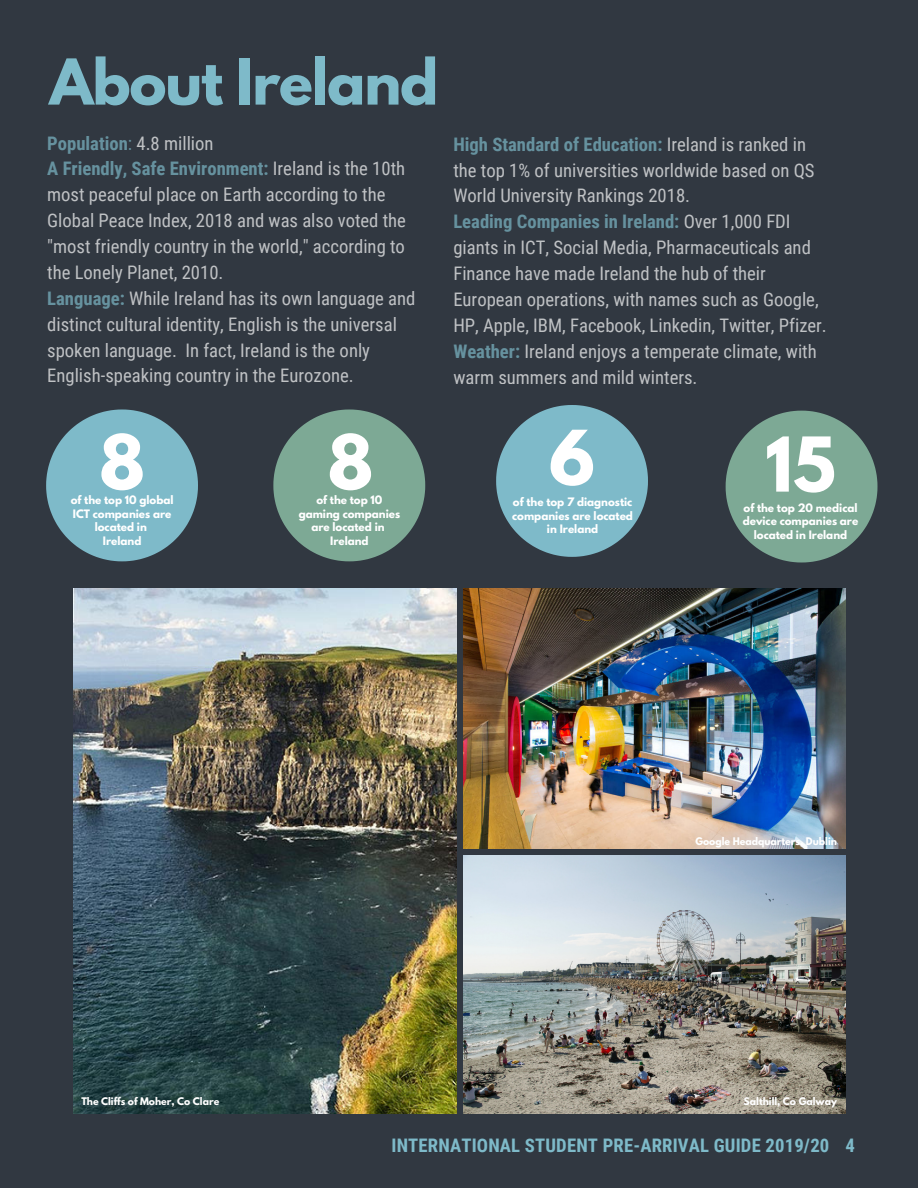
<style>
.page{position:relative;width:918px;height:1188px;background:#313841}
.page>*{position:absolute;margin:0;border:0;box-sizing:border-box;transform-origin:0 0}
.t1{font:700 66.9px "League Spartan";color:#fff}
.t2{font:700 55.95px "League Spartan";letter-spacing:-.02em;color:#7ebac9}
.t3{font:18.75px/25.8px "Roboto Condensed";color:#fff}
.t4{font:700 18.75px "Roboto Condensed";letter-spacing:.01em;color:#7ebac9}
.t5{font:700 10.35px/13.5px "League Spartan";color:#fff;text-align:center}
.t6{font:700 9.3px "League Spartan";color:#fff}
.s1{font-weight:700;color:#7ebac9}
.s2{color:#7ebac9}
</style>
<div class="page">
<img style="left:73px;top:588px;width:384px;height:526px">
<img style="left:464px;top:588px;width:382px;height:260px">
<img style="left:464px;top:855px;width:382px;height:259px">
<svg style="left:46px;top:410px;width:152px;height:151px"></svg>
<svg style="left:273px;top:410px;width:152px;height:151px"></svg>
<svg style="left:496px;top:405px;width:152px;height:152px"></svg>
<svg style="left:726px;top:411px;width:152px;height:151px"></svg>
<h2 class="t2" style="left:50px;top:54px;width:390px">About Ireland</h2>
<p class="t3" style="left:47px;top:130px;width:370px"><span class="s1">Population</span><span class="s2">:</span> 4.8 million<br><span class="s1">A Friendly, Safe Environment:</span> Ireland is the 10th most peaceful place on Earth according to the Global Peace Index, 2018 and was also voted the "most friendly country in the world," according to the Lonely Planet, 2010.<br><span class="s1">Language:</span> While Ireland has its own language and distinct cultural identity, English is the universal spoken language. In fact, Ireland is the only English-speaking country in the Eurozone.</p>
<p class="t3" style="left:453px;top:131px;width:375px"><span class="s1">High Standard of Education:</span> Ireland is ranked in the top 1% of universities worldwide based on QS World University Rankings 2018.<br><span class="s1">Leading Companies in Ireland:</span> Over 1,000 FDI giants in ICT, Social Media, Pharmaceuticals and Finance have made Ireland the hub of their European operations, with names such as Google, HP, Apple, IBM, Facebook, Linkedin, Twitter, Pfizer.<br><span class="s1">Weather:</span> Ireland enjoys a temperate climate, with warm summers and mild winters.</p>
<h1 class="t1" style="left:99px;top:429px;width:47px">8</h1>
<p class="t5" style="left:71px;top:494px;width:104px">of the top 10 global<br>ICT companies are located in<br>Ireland</p>
<h1 class="t1" style="left:549px;top:425px;width:48px">6</h1>
<h1 class="t1" style="left:327px;top:429px;width:47px">8</h1>
<p class="t5" style="left:299px;top:508px;width:103px">gaming companies are located in<br>Ireland</p>
<p class="t5" style="left:512px;top:497px;width:122px">of the top 7 diagnostic companies are located in Ireland</p>
<p class="t5" style="left:316px;top:494px;width:67px">of the top 10</p>
<h1 class="t1" style="left:765px;top:431px;width:72px">15</h1>
<p class="t5" style="left:743px;top:502px;width:117px">of the top 20 medical device companies are located in Ireland</p>
<p class="t6" style="left:695px;top:837px;width:143px">Google Headquarters, Dublin</p>
<p class="t6" style="left:81px;top:1096px;width:140px">The Cliffs of Moher, Co Clare</p>
<p class="t6" style="left:744px;top:1096px;width:95px">Salthill, Co Galway</p>
<p class="t4" style="left:391px;top:1135px;width:465px">INTERNATIONAL STUDENT PRE-ARRIVAL GUIDE 2019/20 4</p>
</div>
